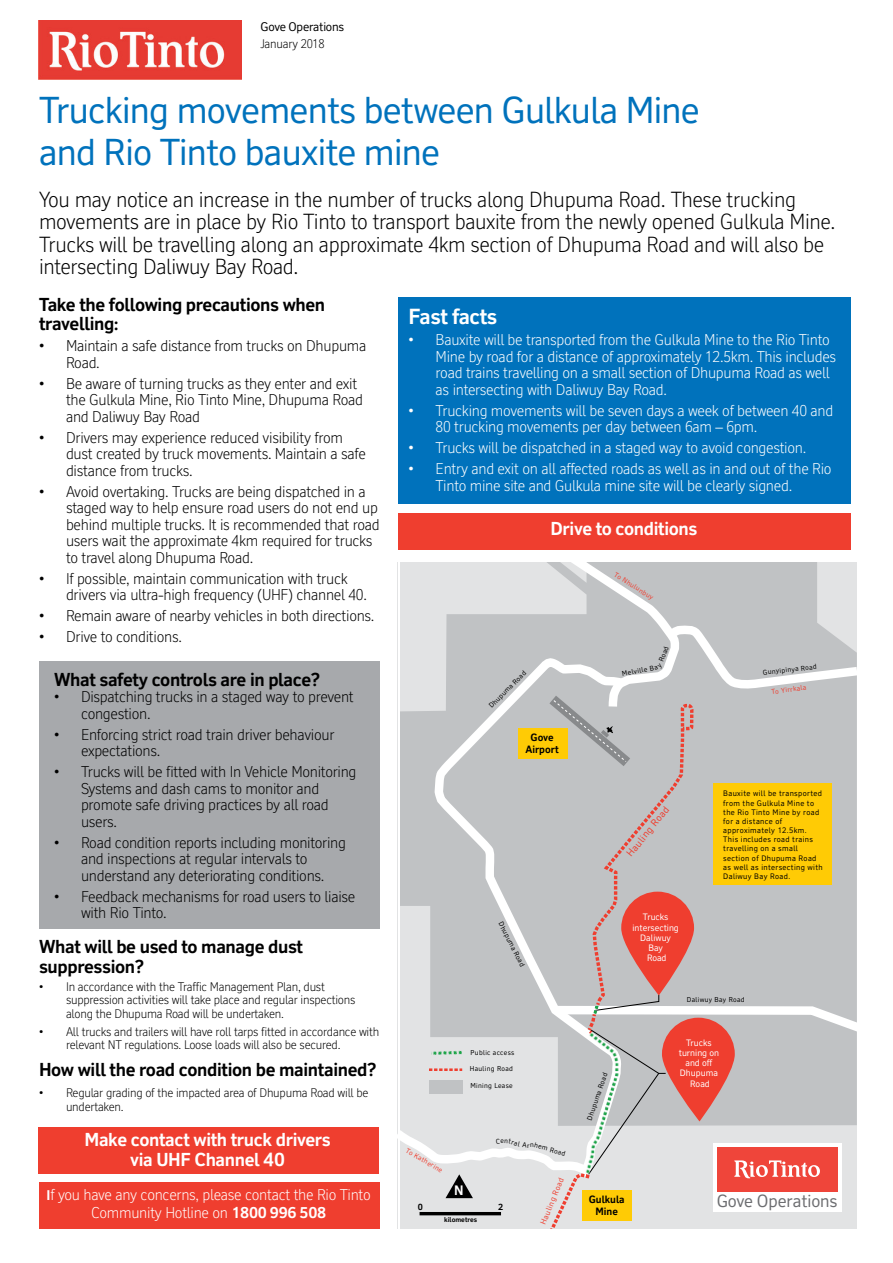
<style>
.page{position:relative;width:893px;height:1263px;background:#fff}
.page>*{position:absolute;margin:0;border:0;box-sizing:border-box;transform-origin:0 0}
.t1{font:36px/42px "RT Vickerman";letter-spacing:-.02em;color:#0072bc}
.t2{font:300 21px/22.5px "RT Vickerman";letter-spacing:-.02em;color:#000}
.t3{font:700 21px "RT Vickerman";letter-spacing:-.02em;color:#fff}
.t4{font:700 18px/19.5px "RT Vickerman";letter-spacing:-.02em;color:#000}
.t5{font:700 18px/19.5px "RT Vickerman";letter-spacing:-.02em;color:#fff;text-align:center}
.t6{font:16.95px "RT Vickerman";letter-spacing:-.01em;color:#6d6e71}
.t7{font:300 15px/16.5px "RT Vickerman";letter-spacing:-.02em;color:#000}
.t8{font:300 15px/16.5px "RT Vickerman";letter-spacing:-.02em;color:#fff}
.t9{font:700 13.2px "RT Vickerman";color:#fff}
.t10{font:300 12px/13.5px "RT Vickerman";letter-spacing:-.02em;color:#000}
.t11{font:12px "RT Vickerman";letter-spacing:-.02em;color:#000}
.t12{font:700 10.2px/12.1px "RT Vickerman";color:#000;text-align:center}
.t13{font:9.6px "RT Vickerman";color:#ef3e2f}
.t14{font:8.85px/10.2px "RT Vickerman";color:#fff;text-align:center}
.t15{font:700 8.55px "RT Vickerman";color:#000}
.t16{font:7.65px/9.1px "RT Vickerman";letter-spacing:.045em;color:#000}
.t17{font:7.65px "RT Vickerman";color:#ef3e2f}
.t18{font:6.75px "RT Vickerman";letter-spacing:.05em;color:#000}
.t19{font:6.75px "RT Vickerman";color:#ef3e2f}
.t20{font:700 6.75px "RT Vickerman";color:#000}
.s1{font-weight:700;font-size:13.5px}
.s2{font-weight:700}
</style>
<div class="page">
<img style="left:38px;top:21px;width:203px;height:58px">
<div style="left:398px;top:297px;width:452px;height:207px;background:#0072bc"></div>
<div style="left:39px;top:661px;width:341px;height:267px;background:#a7a9ac"></div>
<div style="left:39px;top:1182px;width:341px;height:46px;background:#ef3e2f"></div>
<div style="left:398px;top:513px;width:452px;height:36px;background:#ef3e2f"></div>
<div style="left:38px;top:1127px;width:341px;height:46px;background:#ef3e2f"></div>
<svg style="left:400px;top:562px;width:457px;height:300px;background:#d3d4d4"></svg>
<svg style="left:400px;top:634px;width:204px;height:546px;background:#cdced0"></svg>
<svg style="left:429px;top:1068px;width:33px;height:3px"></svg>
<div style="left:604px;top:777px;width:92px;height:85px;background:#c0c2c4"></div>
<div style="left:518px;top:728px;width:49px;height:31px;background:#ffcb05"></div>
<hr style="left:420px;top:1212px;width:81px;height:3px;background:#000">
<svg style="left:446px;top:1174px;width:27px;height:24px"></svg>
<div style="left:713px;top:784px;width:119px;height:101px;background:#ffcb05"></div>
<img style="left:431px;top:1046px;width:31px;height:15px">
<svg style="left:496px;top:862px;width:361px;height:367px;background:#d3beb8"></svg>
<svg style="left:538px;top:562px;width:319px;height:215px;background:#c6c7c6"></svg>
<p class="t11" style="left:260px;top:19px;width:85px">Gove Operations</p>
<p class="t10" style="left:260px;top:37px;width:66px">January 2018</p>
<h1 class="t1" style="left:39px;top:89px;width:662px">Trucking movements between Gulkula Mine and Rio Tinto bauxite mine</h1>
<p class="t2" style="left:39px;top:188px;width:798px">You may notice an increase in the number of trucks along Dhupuma Road. These trucking movements are in place by Rio Tinto to transport bauxite from the newly opened Gulkula Mine.<br>Trucks will be travelling along an approximate 4km section of Dhupuma Road and will also be intersecting Daliwuy Bay Road.</p>
<h2 class="t3" style="left:409px;top:304px;width:90px">Fast facts</h2>
<p class="t8" style="left:436px;top:332px;width:402px;text-indent:-27px">• Bauxite will be transported from the Gulkula Mine to the Rio Tinto Mine by road for a distance of approximately 12.5km. This includes road trains travelling on a small section of Dhupuma Road as well as intersecting with Daliwuy Bay Road.</p>
<p class="t8" style="left:436px;top:402px;width:399px;text-indent:-27px">• Trucking movements will be seven days a week of between 40 and<br>80 trucking movements per day between 6am – 6pm.</p>
<p class="t8" style="left:409px;top:440px;width:399px">• Trucks will be dispatched in a staged way to avoid congestion.</p>
<p class="t8" style="left:436px;top:461px;width:397px;text-indent:-27px">• Entry and exit on all affected roads as well as in and out of the Rio<br>Tinto mine site and Gulkula mine site will be clearly signed.</p>
<p class="t4" style="left:39px;top:294px;width:288px">Take the following precautions when travelling:</p>
<p class="t7" style="left:66px;top:337px;width:302px;text-indent:-27px">• Maintain a safe distance from trucks on Dhupuma<br>Road.</p>
<p class="t7" style="left:66px;top:375px;width:298px;text-indent:-27px">• Be aware of turning trucks as they enter and exit the Gulkula Mine, Rio Tinto Mine, Dhupuma Road and Daliwuy Bay Road</p>
<p class="t7" style="left:66px;top:429px;width:301px;text-indent:-27px">• Drivers may experience reduced visibility from dust created by truck movements. Maintain a safe distance from trucks.</p>
<p class="t7" style="left:66px;top:483px;width:315px;text-indent:-27px">• Avoid overtaking. Trucks are being dispatched in a staged way to help ensure road users do not end up behind multiple trucks. It is recommended that road users wait the approximate 4km required for trucks to travel along Dhupuma Road.</p>
<p class="t7" style="left:66px;top:570px;width:302px;text-indent:-27px">• If possible, maintain communication with truck drivers via ultra-high frequency (UHF) channel 40.</p>
<p class="t7" style="left:39px;top:607px;width:337px">• Remain aware of nearby vehicles in both directions.</p>
<p class="t7" style="left:39px;top:628px;width:144px">• Drive to conditions.</p>
<p class="t4" style="left:54px;top:669px;width:268px">What safety controls are in place?</p>
<p class="t7" style="left:81px;top:688px;width:274px;text-indent:-27px">• Dispatching trucks in a staged way to prevent congestion.</p>
<p class="t7" style="left:81px;top:726px;width:255px;text-indent:-27px">• Enforcing strict road train driver behaviour expectations.</p>
<p class="t7" style="left:81px;top:763px;width:277px;text-indent:-27px">• Trucks will be fitted with In Vehicle Monitoring Systems and dash cams to monitor and promote safe driving practices by all road users.</p>
<p class="t7" style="left:81px;top:834px;width:266px;text-indent:-27px">• Road condition reports including monitoring and inspections at regular intervals to understand any deteriorating conditions.</p>
<p class="t7" style="left:81px;top:888px;width:276px;text-indent:-27px">• Feedback mechanisms for road users to liaise with Rio Tinto.</p>
<p class="t4" style="left:39px;top:937px;width:266px">What will be used to manage dust suppression?</p>
<p class="t10" style="left:66px;top:980px;width:291px;text-indent:-27px">• In accordance with the Traffic Management Plan, dust suppression activities will take place and regular inspections along the Dhupuma Road will be undertaken.</p>
<p class="t10" style="left:66px;top:1025px;width:315px;text-indent:-27px">• All trucks and trailers will have roll tarps fitted in accordance with relevant NT regulations. Loose loads will also be secured.</p>
<p class="t4" style="left:39px;top:1060px;width:339px">How will the road condition be maintained?</p>
<p class="t10" style="left:66px;top:1086px;width:304px;text-indent:-27px">• Regular grading of the impacted area of Dhupuma Road will be undertaken.</p>
<p class="t5" style="left:550px;top:518px;width:148px">Drive to conditions</p>
<p class="t19" style="left:617px;top:570px;width:46px;rotate:32deg">To Nhulunbuy</p>
<p class="t18" style="left:762px;top:668px;width:56px;rotate:-6deg">Gunyipinya Road</p>
<p class="t18" style="left:487px;top:704px;width:51px;rotate:-45deg">Dhupuma Road</p>
<p class="t19" style="left:771px;top:687px;width:36px;rotate:-7deg">To Yirrkala</p>
<p class="t12" style="left:525px;top:731px;width:35px">Gove<br>Airport</p>
<p class="t16" style="left:723px;top:789px;width:101px">Bauxite will be transported from the Gulkula Mine to the Rio Tinto Mine by road for a distance of approximately 12.5km.<br>This includes road trains travelling on a small section of Dhupuma Road as well as intersecting with<br>Daliwuy Bay Road.</p>
<p class="t13" style="left:624px;top:851px;width:62px;rotate:-51deg">Hauling Road</p>
<p class="t14" style="left:632px;top:912px;width:48px">Trucks intersecting<br>Daliwuy<br>Bay<br>Road</p>
<p class="t18" style="left:504px;top:920px;width:51px;rotate:63deg">Dhupuma Road</p>
<p class="t18" style="left:687px;top:996px;width:59px">Daliwuy Bay Road</p>
<p class="t14" style="left:679px;top:1037px;width:42px">Trucks turning on and off<br>Dhupuma<br>Road</p>
<p class="t18" style="left:471px;top:1049px;width:45px">Public access</p>
<p class="t18" style="left:470px;top:1065px;width:45px">Hauling Road</p>
<p class="t18" style="left:585px;top:1118px;width:51px;rotate:-71deg">Dhupuma Road</p>
<p class="t18" style="left:470px;top:1081px;width:44px">Mining Lease</p>
<p class="t5" style="left:85px;top:1130px;width:248px">Make contact with truck drivers via UHF Channel 40</p>
<p class="t8" style="left:47px;top:1185px;width:326px;line-height:18px;text-align:center"><span class="s1">I</span>f you have any concerns, please contact the Rio Tinto<br>Community Hotline on <span class="s2">1800 996 508</span></p>
<p class="t19" style="left:408px;top:1146px;width:43px;rotate:30deg">To Katherine</p>
<p class="t9" style="left:454px;top:1182px;width:11px">N</p>
<p class="t15" style="left:418px;top:1201px;width:7px">0</p>
<p class="t15" style="left:498px;top:1201px;width:7px">2</p>
<p class="t20" style="left:444px;top:1216px;width:35px">kilometres</p>
<p class="t17" style="left:538px;top:1222px;width:51px;rotate:-68deg">Hauling Road</p>
<p class="t12" style="left:589px;top:1193px;width:38px">Gulkula<br>Mine</p>
<p class="t6" style="left:717px;top:1191px;width:122px">Gove Operations</p>
</div>
